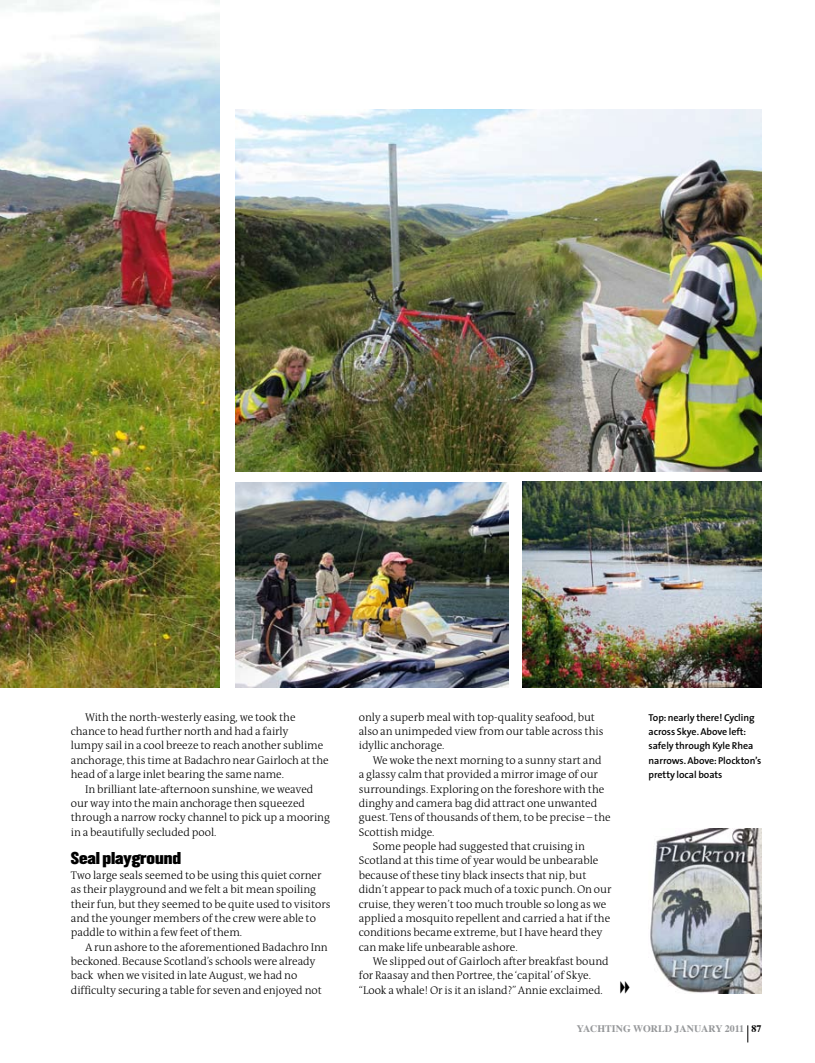
<style>
.page{position:relative;width:815px;height:1063px;background:#fff}
.page>*{position:absolute;margin:0;border:0;box-sizing:border-box;transform-origin:0 0}
.t1{font:15px "Champion HTF Middleweight";letter-spacing:-.005em;color:#000}
.t2{font:300 11.25px/14.4px "The Antiqua B3";letter-spacing:-.005em;color:#000}
.t3{font:600 10px/14.4px "The Sans";letter-spacing:-.005em;color:#000}
.t4{font:700 10px "Times";color:#959799}
.s1{color:#000}
</style>
<div class="page">
<svg style="left:747px;top:1025px;width:1px;height:17px"></svg>
<img style="left:650px;top:829px;width:112px;height:165px">
<img style="left:522px;top:482px;width:240px;height:206px">
<img style="left:0;top:0;width:219px;height:687px">
<img style="left:236px;top:110px;width:525px;height:362px">
<img style="left:235px;top:483px;width:274px;height:205px">
<p class="t2" style="left:71px;top:710px;width:259px;text-indent:14px">With the north-westerly easing, we took the chance to head further north and had a fairly<br>lumpy sail in a cool breeze to reach another sublime anchorage, this time at Badachro near Gairloch at the head of a large inlet bearing the same name.</p>
<p class="t2" style="left:71px;top:782px;width:261px;text-indent:14px">In brilliant late-afternoon sunshine, we weaved our way into the main anchorage then squeezed through a narrow rocky channel to pick up a mooring in a beautifully secluded pool.</p>
<h1 class="t1" style="left:71px;top:848px;width:112px">Seal playground</h1>
<p class="t2" style="left:71px;top:868px;width:261px">Two large seals seemed to be using this quiet corner as their playground and we felt a bit mean spoiling their fun, but they seemed to be quite used to visitors and the younger members of the crew were able to paddle to within a few feet of them.</p>
<p class="t2" style="left:71px;top:940px;width:258px;text-indent:14px">A run ashore to the aforementioned Badachro Inn beckoned. Because Scotland’s schools were already back when we visited in late August, we had no difficulty securing a table for seven and enjoyed not</p>
<p class="t2" style="left:359px;top:710px;width:246px">only a superb meal with top-quality seafood, but also an unimpeded view from our table across this idyllic anchorage.</p>
<p class="t2" style="left:373px;top:753px;width:230px">We woke the next morning to a sunny start and</p>
<p class="t2" style="left:359px;top:768px;width:241px">a glassy calm that provided a mirror image of our</p>
<p class="t2" style="left:359px;top:782px;width:247px">surroundings. Exploring on the foreshore with the</p>
<p class="t2" style="left:359px;top:796px;width:240px">dinghy and camera bag did attract one unwanted</p>
<p class="t2" style="left:359px;top:811px;width:253px">guest. Tens of thousands of them, to be precise – the</p>
<p class="t2" style="left:359px;top:825px;width:77px">Scottish midge.</p>
<p class="t2" style="left:373px;top:840px;width:213px">Some people had suggested that cruising in</p>
<p class="t2" style="left:359px;top:854px;width:241px">Scotland at this time of year would be unbearable</p>
<p class="t2" style="left:359px;top:868px;width:229px">because of these tiny black insects that nip, but</p>
<p class="t2" style="left:359px;top:883px;width:254px">didn’t appear to pack much of a toxic punch. On our</p>
<p class="t2" style="left:359px;top:897px;width:249px">cruise, they weren’t too much trouble so long as we</p>
<p class="t2" style="left:359px;top:911px;width:253px">applied a mosquito repellent and carried a hat if the</p>
<p class="t2" style="left:359px;top:926px;width:245px">conditions became extreme, but I have heard they</p>
<p class="t2" style="left:359px;top:940px;width:160px">can make life unbearable ashore.</p>
<p class="t2" style="left:373px;top:955px;width:237px">We slipped out of Gairloch after breakfast bound</p>
<p class="t2" style="left:359px;top:969px;width:234px">for Raasay and then Portree, the ‘capital’ of Skye.</p>
<p class="t2" style="left:359px;top:983px;width:246px">“Look a whale! Or is it an island?” Annie exclaimed.</p>
<p class="t3" style="left:649px;top:710px;width:114px">Top: nearly there! Cycling across Skye. Above left: safely through Kyle Rhea narrows. Above: Plockton’s pretty local boats</p>
<p class="t4" style="left:577px;top:1019px;width:133px">YACHTING WORLD JANUARY</p>
<p class="t4" style="left:725px;top:1019px;width:38px">2011 <span class="s1">87</span></p>
</div>
